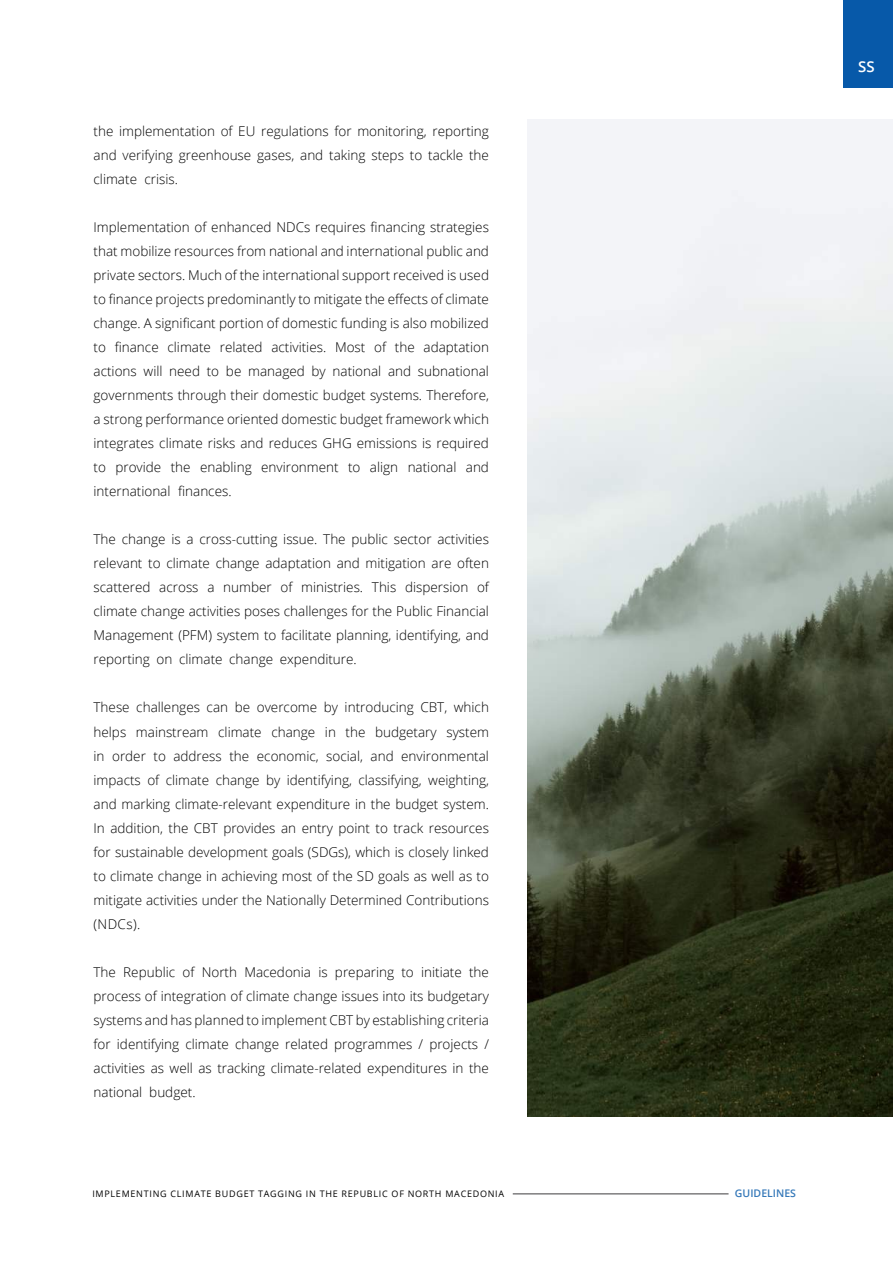
<style>
.page{position:relative;width:893px;height:1263px;background:#fff}
.page>*{position:absolute;margin:0;border:0;box-sizing:border-box;transform-origin:0 0}
.t1{font:300 13.5px/24px "Open Sans";color:#000;text-align:justify}
.t2{font:600 10.5px "Open Sans";color:#3679b9}
.t3{font:9px "Open Sans";letter-spacing:.08em;color:#000}
</style>
<div class="page">
<img style="left:527px;top:119px;width:366px;height:997px">
<div style="left:843px;top:0;width:50px;height:88px;background:#0759a9"></div>
<hr style="left:513px;top:1193px;width:216px;height:1px;background:#3d3c3e">
<p class="t1" style="left:94px;top:119px;width:397px">the implementation of EU regulations for monitoring, reporting and verifying greenhouse gases, and taking steps to tackle the climate crisis.</p>
<p class="t1" style="left:94px;top:215px;width:397px">Implementation of enhanced NDCs requires financing strategies that mobilize resources from national and international public and private sectors. Much of the international support received is used to finance projects predominantly to mitigate the effects of climate change. A significant portion of domestic funding is also mobilized to finance climate related activities. Most of the adaptation actions will need to be managed by national and subnational governments through their domestic budget systems. Therefore, a strong performance oriented domestic budget framework which integrates climate risks and reduces GHG emissions is required to provide the enabling environment to align national and international finances.</p>
<p class="t1" style="left:94px;top:527px;width:397px">The change is a cross-cutting issue. The public sector activities relevant to climate change adaptation and mitigation are often scattered across a number of ministries. This dispersion of climate change activities poses challenges for the Public Financial Management (PFM) system to facilitate planning, identifying, and reporting on climate change expenditure.</p>
<p class="t1" style="left:94px;top:695px;width:397px">These challenges can be overcome by introducing CBT, which helps mainstream climate change in the budgetary system in order to address the economic, social, and environmental impacts of climate change by identifying, classifying, weighting, and marking climate-relevant expenditure in the budget system.<br>In addition, the CBT provides an entry point to track resources for sustainable development goals (SDGs), which is closely linked to climate change in achieving most of the SD goals as well as to mitigate activities under the Nationally Determined Contributions (NDCs).</p>
<p class="t1" style="left:94px;top:959px;width:397px">The Republic of North Macedonia is preparing to initiate the process of integration of climate change issues into its budgetary systems and has planned to implement CBT by establishing criteria for identifying climate change related programmes / projects / activities as well as tracking climate-related expenditures in the national budget.</p>
<p class="t3" style="left:92px;top:1188px;width:413px">IMPLEMENTING CLIMATE BUDGET TAGGING IN THE REPUBLIC OF NORTH MACEDONIA</p>
<p class="t2" style="left:735px;top:1186px;width:63px">GUIDELINES</p>
</div>
